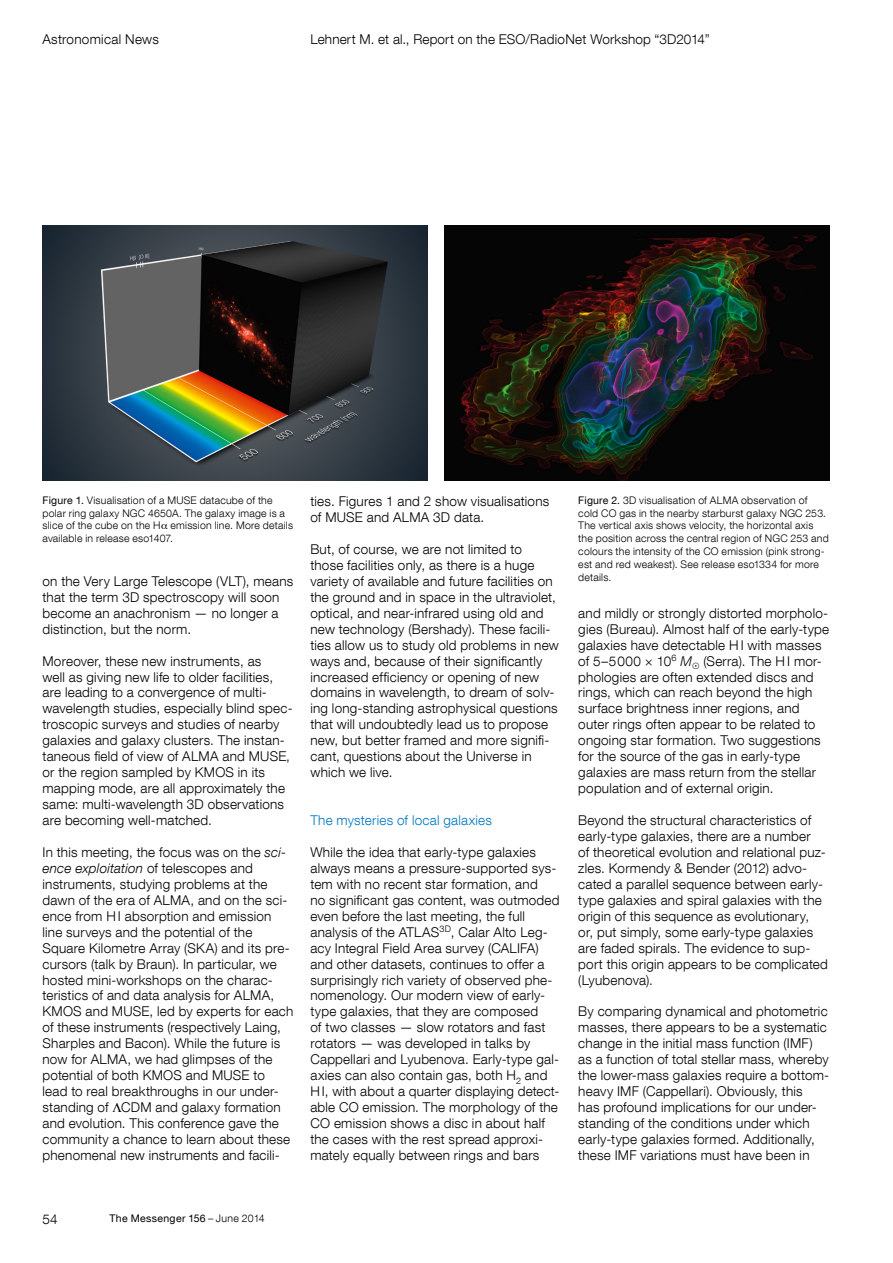
<style>
.page{position:relative;width:893px;height:1263px;background:#fff}
.page>*{position:absolute;margin:0;border:0;box-sizing:border-box;transform-origin:0 0}
._45_9pt{font:300 13.5px/15.9px "Helvetica Neue LT Com";letter-spacing:.015em;color:#000}
._45_9pt_blue{font:300 13.5px "Helvetica Neue LT Com";letter-spacing:.02em;color:#0078c2}
._45_7pt_ZA_3_mm{font:300 10.5px/12.8px "Helvetica Neue LT Com";letter-spacing:.02em;color:#000}
.t1{font:10.5px "Helvetica Neue LT Com";letter-spacing:.03em;color:#000}
.s1{font-weight:400}
.s2{font-style:italic}
.s3{font-weight:300}
</style>
<div class="page">
<img style="left:43px;top:225px;width:384px;height:255px">
<img style="left:444px;top:225px;width:385px;height:255px">
<p class="_45_9pt" style="left:43px;top:31px;width:118px">Astronomical News</p>
<p class="_45_9pt" style="left:310px;top:31px;width:401px">Lehnert M. et al., Report on the ESO/RadioNet Workshop “3D2014”</p>
<p class="_45_7pt_ZA_3_mm" style="left:43px;top:494px;width:252px"><span class="s1">Figure 1.</span> Visualisation of a MUSE datacube of the polar ring galaxy NGC 4650A. The galaxy image is a slice of the cube on the H emission line. More details available in release eso1407.</p>
<p class="_45_7pt_ZA_3_mm" style="left:578px;top:494px;width:252px"><span class="s1">Figure 2.</span> 3D visualisation of ALMA observation of cold CO gas in the nearby starburst galaxy NGC 253.<br>The vertical axis shows velocity, the horizontal axis the position across the central region of NGC 253 and colours the intensity of the CO emission (pink strong&shy;est and red weakest). See release eso1334 for more details.</p>
<p class="_45_9pt" style="left:310px;top:493px;width:240px">ties. Figures 1 and 2 show visualisations of MUSE and ALMA 3D data.</p>
<p class="_45_9pt" style="left:310px;top:541px;width:250px">But, of course, we are not limited to<br>those facilities only, as there is a huge variety of available and future facilities on the ground and in space in the ultraviolet, optical, and near-infrared using old and new technology (Bershady). These facili&shy;ties allow us to study old problems in new ways and, because of their significantly increased efficiency or opening of new domains in wavelength, to dream of solv&shy;ing long-standing astrophysical questions that will undoubtedly lead us to propose new, but better framed and more signifi&shy;cant, questions about the Universe in which we live.</p>
<p class="_45_9pt_blue" style="left:310px;top:812px;width:183px">The mysteries of local galaxies</p>
<p class="_45_9pt" style="left:310px;top:844px;width:251px">While the idea that early-type galaxies always means a pressure-supported sys&shy;tem with no recent star formation, and<br>no significant gas content, was outmoded even before the last meeting, the full analysis of the ATLAS<sup>3D</sup>, Calar Alto Leg&shy;acy Integral Field Area survey (CALIFA) and other datasets, continues to offer a surprisingly rich variety of observed phe&shy;nomenology. Our modern view of early&shy;type galaxies, that they are composed<br>of two classes — slow rotators and fast rotators — was developed in talks by Cappellari and Lyubenova. Early-type gal&shy;axies can also contain gas, both H<sub>2</sub> and H I, with about a quarter displaying detect&shy;able CO emission. The morphology of the CO emission shows a disc in about half the cases with the rest spread approxi&shy;mately equally between rings and bars</p>
<p class="_45_9pt" style="left:43px;top:573px;width:252px">on the Very Large Telescope (VLT), means that the term 3D spectroscopy will soon become an anachronism — no longer a distinction, but the norm.</p>
<p class="_45_9pt" style="left:43px;top:652px;width:252px">Moreover, these new instruments, as<br>well as giving new life to older facilities, are leading to a convergence of multi&shy;wavelength studies, especially blind spec&shy;troscopic surveys and studies of nearby galaxies and galaxy clusters. The instan&shy;taneous field of view of ALMA and MUSE, or the region sampled by KMOS in its mapping mode, are all approximately the same: multi-wavelength 3D observations are becoming well-matched.</p>
<p class="_45_9pt" style="left:43px;top:844px;width:252px">In this meeting, the focus was on the <span class="s2">sci&shy;ence exploitation</span> of telescopes and instruments, studying problems at the dawn of the era of ALMA, and on the sci&shy;ence from H I absorption and emission line surveys and the potential of the Square Kilometre Array (SKA) and its pre&shy;cursors (talk by Braun). In particular, we hosted mini-workshops on the charac&shy;teristics of and data analysis for ALMA, KMOS and MUSE, led by experts for each of these instruments (respectively Laing, Sharples and Bacon). While the future is now for ALMA, we had glimpses of the potential of both KMOS and MUSE to<br>lead to real breakthroughs in our under&shy;standing of CDM and galaxy formation and evolution. This conference gave the community a chance to learn about these phenomenal new instruments and facili-</p>
<p class="_45_9pt" style="left:578px;top:605px;width:252px">and mildly or strongly distorted morpholo&shy;gies (Bureau). Almost half of the early-type galaxies have detectable H I with masses of 5–5000 × 10<sup>6</sup> <span class="s2">M</span><sub>A</sub> (Serra). The H I mor&shy;phologies are often extended discs and rings, which can reach beyond the high surface brightness inner regions, and outer rings often appear to be related to ongoing star formation. Two suggestions for the source of the gas in early-type galaxies are mass return from the stellar population and of external origin.</p>
<p class="_45_9pt" style="left:578px;top:812px;width:251px">Beyond the structural characteristics of early-type galaxies, there are a number<br>of theoretical evolution and relational puz&shy;zles. Kormendy &amp; Bender (2012) advo&shy;cated a parallel sequence between early&shy;type galaxies and spiral galaxies with the origin of this sequence as evolutionary,<br>or, put simply, some early-type galaxies are faded spirals. The evidence to sup&shy;port this origin appears to be complicated (Lyubenova).</p>
<p class="_45_9pt" style="left:578px;top:1003px;width:252px">By comparing dynamical and photometric masses, there appears to be a systematic change in the initial mass function (IMF) as a function of total stellar mass, whereby the lower-mass galaxies require a bottom&shy;heavy IMF (Cappellari). Obviously, this<br>has profound implications for our under&shy;standing of the conditions under which early-type galaxies formed. Additionally, these IMF variations must have been in</p>
<p class="_45_9pt" style="left:43px;top:1211px;width:17px">54</p>
<p class="t1" style="left:109px;top:1211px;width:157px">The Messenger 156 <span class="s3">– June 2014</span></p>
</div>
